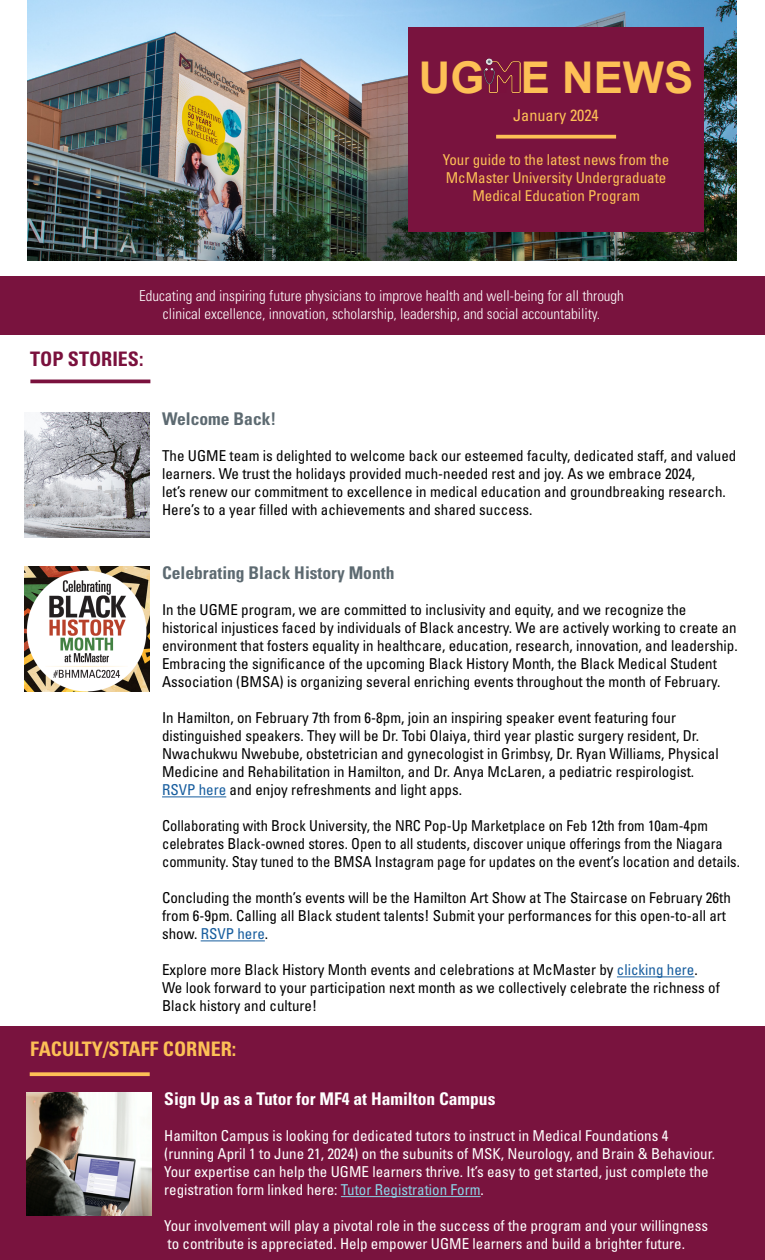
<style>
.page{position:relative;width:765px;height:1260px;background:#fff}
.page>*{position:absolute;margin:0;border:0;box-sizing:border-box;transform-origin:0 0}
.t1{font:700 43.75px "Arial";color:#fdc056}
.t2{font:700 condensed 20px "Univers LT Std";color:#fdc056}
.t3{font:700 condensed 20px "Univers LT Std";color:#7a113d}
.t4{font:700 condensed 17.5px "Univers LT Std";color:#5d6a71}
.t5{font:700 condensed 17.5px "Univers LT Std";color:#fff}
.t6{font:condensed 16.25px "Univers LT Std";color:#fdc056}
.t7{font:condensed 15px/18px "Univers LT Std";color:#000}
.t8{font:condensed 15px/18px "Univers LT Std";color:#fff}
.t9{font:300 condensed 15px/18px "Univers LT Std";color:#fff;text-align:center}
.t10{font:condensed 15px/18px "Univers LT Std";color:#fdc056}
.s1{color:#7a113d}
.s2{color:#175d9e}
.s3{color:#8bd3e6}
</style>
<div class="page">
<div style="left:0;top:276px;width:765px;height:59px;background:#79133e"></div>
<img style="left:27px;top:0;width:710px;height:261px">
<div style="left:408px;top:28px;width:296px;height:204px;background:#79133e"></div>
<img style="left:484px;top:59px;width:37px;height:34px">
<svg style="left:496px;top:135px;width:120px;height:4px"></svg>
<hr style="left:30px;top:380px;width:120px;height:3px;background:#7a113d">
<hr style="left:162px;top:797px;width:64px;height:1px;background:#175d9e">
<hr style="left:201px;top:941px;width:64px;height:1px;background:#175d9e">
<hr style="left:617px;top:977px;width:77px;height:1px;background:#175d9e">
<img style="left:25px;top:567px;width:125px;height:125px">
<img style="left:25px;top:413px;width:125px;height:125px">
<div style="left:0;top:1026px;width:765px;height:234px;background:#79133e"></div>
<svg style="left:30px;top:1072px;width:120px;height:4px"></svg>
<hr style="left:341px;top:1196px;width:140px;height:1px;background:#8bd3e6">
<img style="left:27px;top:1092px;width:125px;height:123px">
<p class="t1" style="left:419px;top:47px;width:276px">UG<span class="s1">M</span>E NEWS</p>
<p class="t6" style="left:513px;top:105px;width:87px">January 2024</p>
<p class="t10" style="left:443px;top:150px;width:228px">Your guide to the latest news from the<br>McMaster University Undergraduate</p>
<p class="t10" style="left:472px;top:186px;width:169px">Medical Education Program</p>
<p class="t9" style="left:139px;top:287px;width:486px">Educating and inspiring future physicians to improve health and well-being for all through clinical excellence, innovation, scholarship, leadership, and social accountability.</p>
<p class="t3" style="left:30px;top:347px;width:115px">TOP STORIES:</p>
<p class="t4" style="left:162px;top:408px;width:116px">Welcome Back!</p>
<p class="t7" style="left:162px;top:447px;width:576px">The UGME team is delighted to welcome back our esteemed faculty, dedicated staff, and valued learners. We trust the holidays provided much-needed rest and joy. As we embrace 2024,<br>let’s renew our commitment to excellence in medical education and groundbreaking research.<br>Here’s to a year filled with achievements and shared success.</p>
<p class="t4" style="left:162px;top:562px;width:234px">Celebrating Black History Month</p>
<p class="t7" style="left:162px;top:601px;width:577px">In the UGME program, we are committed to inclusivity and equity, and we recognize the historical injustices faced by individuals of Black ancestry. We are actively working to create an environment that fosters equality in healthcare, education, research, innovation, and leadership.<br>Embracing the significance of the upcoming Black History Month, the Black Medical Student Association (BMSA) is organizing several enriching events throughout the month of February.</p>
<p class="t7" style="left:162px;top:709px;width:558px">In Hamilton, on February 7th from 6-8pm, join an inspiring speaker event featuring four distinguished speakers. They will be Dr. Tobi Olaiya, third year plastic surgery resident, Dr.<br>Nwachukwu Nwebube, obstetrician and gynecologist in Grimbsy, Dr. Ryan Williams, Physical Medicine and Rehabilitation in Hamilton, and Dr. Anya McLaren, a pediatric respirologist.<br><span class="s2">RSVP here</span> and enjoy refreshments and light apps.</p>
<p class="t7" style="left:162px;top:817px;width:579px">Collaborating with Brock University, the NRC Pop-Up Marketplace on Feb 12th from 10am-4pm celebrates Black-owned stores. Open to all students, discover unique offerings from the Niagara community. Stay tuned to the BMSA Instagram page for updates on the event’s location and details.</p>
<p class="t7" style="left:162px;top:889px;width:570px">Concluding the month’s events will be the Hamilton Art Show at The Staircase on February 26th from 6-9pm. Calling all Black student talents! Submit your performances for this open-to-all art show. <span class="s2">RSVP here</span>.</p>
<p class="t7" style="left:162px;top:961px;width:559px">Explore more Black History Month events and celebrations at McMaster by <span class="s2">clicking here</span>.<br>We look forward to your participation next month as we collectively celebrate the richness of<br>Black history and culture!</p>
<p class="t2" style="left:30px;top:1037px;width:208px">FACULTY/STAFF CORNER:</p>
<p class="t5" style="left:164px;top:1088px;width:333px">Sign Up as a Tutor for MF4 at Hamilton Campus</p>
<p class="t8" style="left:164px;top:1127px;width:552px">Hamilton Campus is looking for dedicated tutors to instruct in Medical Foundations 4 (running April 1 to June 21, 2024) on the subunits of MSK, Neurology, and Brain &amp; Behaviour.<br>Your expertise can help the UGME learners thrive. It’s easy to get started, just complete the registration form linked here: <span class="s3">Tutor Registration Form</span>.</p>
<p class="t8" style="left:164px;top:1217px;width:545px">Your involvement will play a pivotal role in the success of the program and your willingness to contribute is appreciated. Help empower UGME learners and build a brighter future.</p>
</div>
